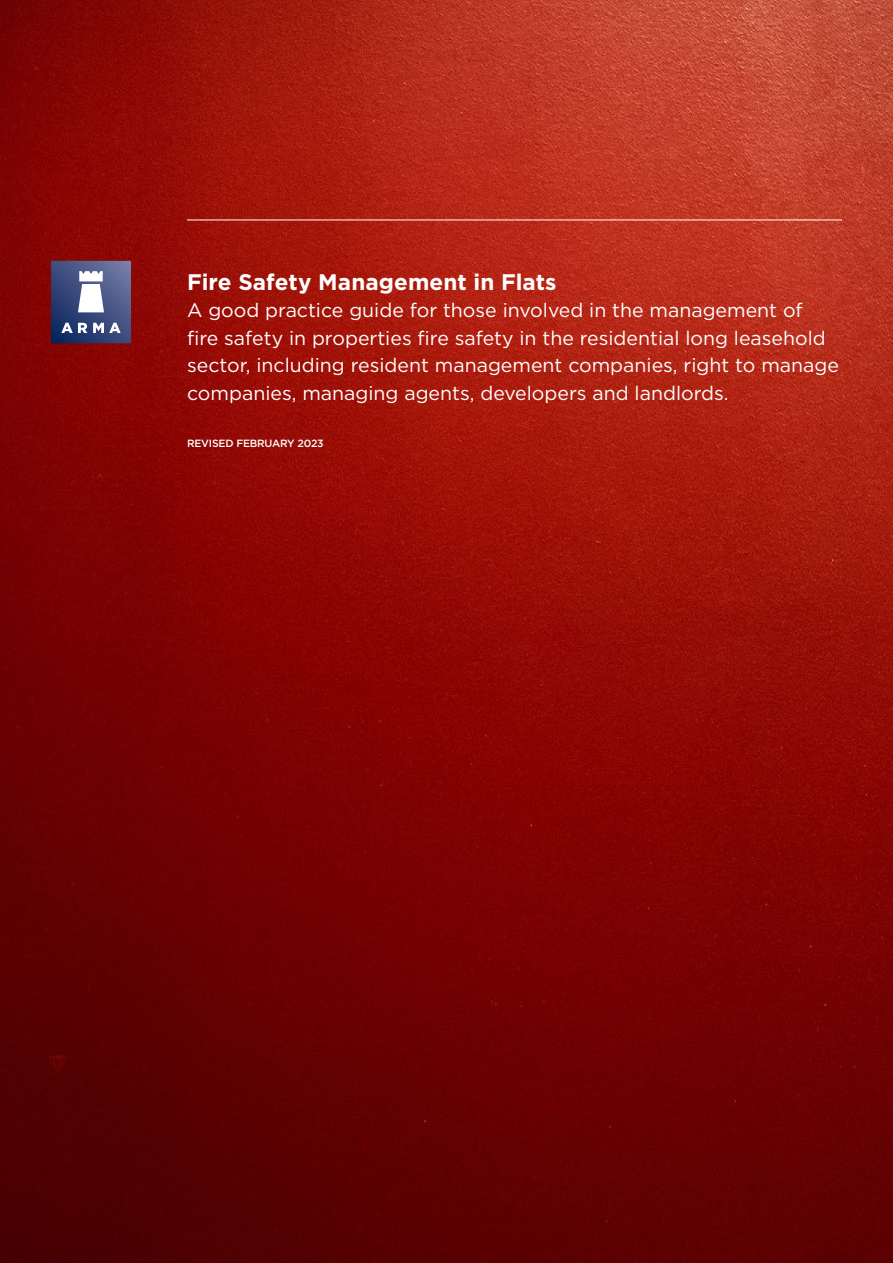
<style>
.page{position:relative;width:893px;height:1263px;background:#fff}
.page>*{position:absolute;margin:0;border:0;box-sizing:border-box;transform-origin:0 0}
.t1{font:700 22.5px "Gotham";color:#fff}
.t2{font:19.5px/27.6px "Gotham";color:#fff}
.t3{font:500 10.5px "Gotham";letter-spacing:-.02em;color:#fff}
</style>
<div class="page">
<img style="left:0;top:0;width:893px;height:1263px">
<svg style="left:51px;top:261px;width:80px;height:82px;background:#5f6c95"></svg>
<hr style="left:187px;top:220px;width:655px;height:1px;background:#fff">
<p class="t1" style="left:187px;top:267px;width:371px">Fire Safety Management in Flats</p>
<p class="t2" style="left:187px;top:296px;width:653px">A good practice guide for those involved in the management of<br>fire safety in properties fire safety in the residential long leasehold sector, including resident management companies, right to manage companies, managing agents, developers and landlords.</p>
<p class="t3" style="left:187px;top:436px;width:138px">REVISED FEBRUARY 2023</p>
</div>
